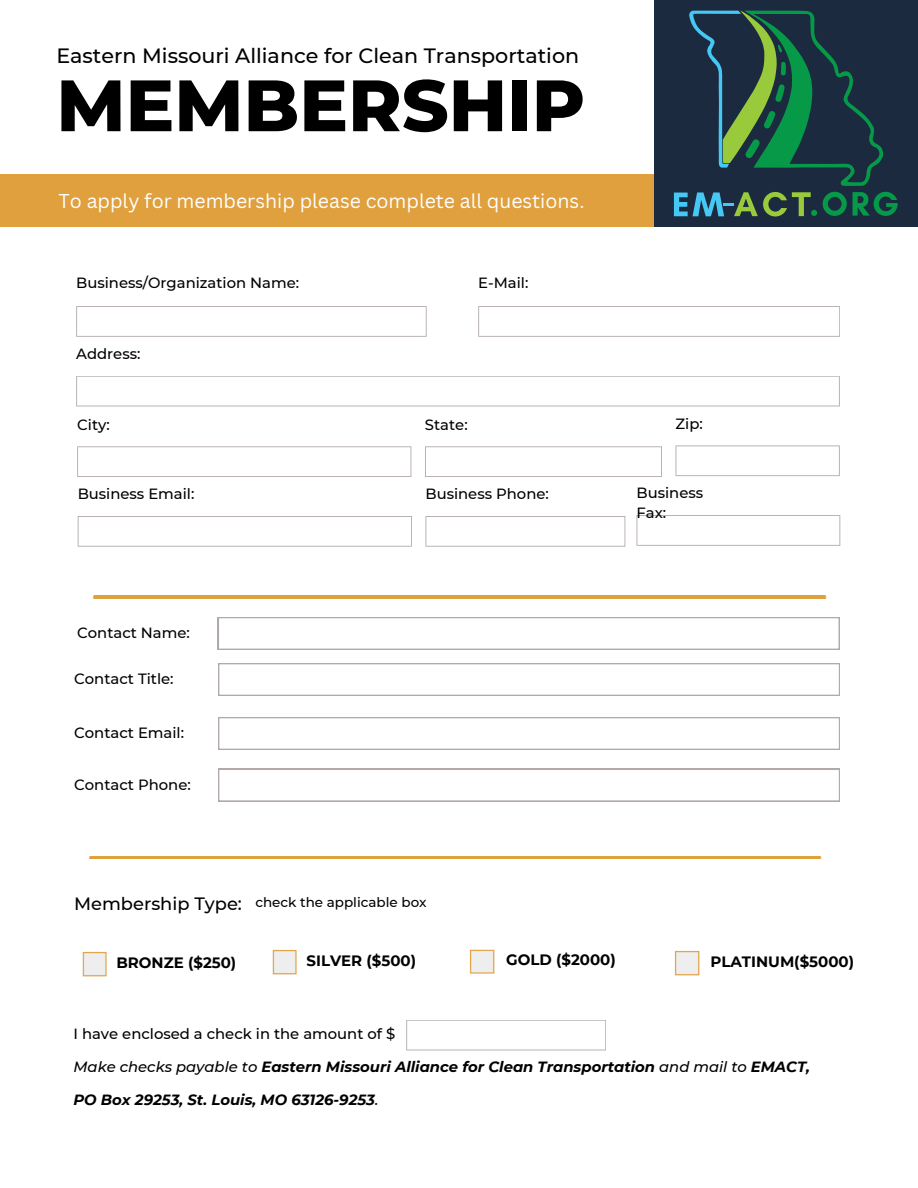
<style>
.page{position:relative;width:918px;height:1188px;background:#fff}
.page>*{position:absolute;margin:0;border:0;box-sizing:border-box;transform-origin:0 0}
.t1{font:800 72.6px "Montserrat";color:#000}
.t2{font:500 20.7px "Montserrat";color:#000}
.t3{font:19.5px "Canva Sans";color:#fff}
.t4{font:500 17.85px "Montserrat";color:#000}
.t5{font:700 15px "Montserrat";color:#000}
.t6{font:500 14.85px/19.2px "Montserrat";color:#000}
.t7{font:italic 700 14.85px/32.7px "Montserrat";color:#000}
.t8{font:500 13.5px "Montserrat";color:#000}
.s1{font-weight:500}
</style>
<div class="page">
<svg style="left:76px;top:306px;width:351px;height:31px"></svg>
<svg style="left:76px;top:376px;width:764px;height:30px"></svg>
<svg style="left:478px;top:306px;width:362px;height:31px"></svg>
<div style="left:654px;top:1px;width:264px;height:226px;background:#1b2a3f"></div>
<img style="left:272px;top:949px;width:25px;height:26px">
<img style="left:469px;top:949px;width:26px;height:25px">
<img style="left:674px;top:950px;width:26px;height:26px">
<svg style="left:406px;top:1020px;width:200px;height:30px"></svg>
<div style="left:0;top:174px;width:654px;height:53px;background:#e0a03d"></div>
<svg style="left:78px;top:516px;width:334px;height:31px"></svg>
<svg style="left:425px;top:516px;width:200px;height:31px"></svg>
<svg style="left:637px;top:515px;width:203px;height:31px"></svg>
<svg style="left:77px;top:446px;width:334px;height:31px"></svg>
<svg style="left:425px;top:446px;width:237px;height:31px"></svg>
<svg style="left:676px;top:445px;width:164px;height:31px"></svg>
<img style="left:82px;top:951px;width:25px;height:26px">
<img style="left:93px;top:596px;width:734px;height:2px">
<svg style="left:218px;top:617px;width:622px;height:33px"></svg>
<svg style="left:218px;top:663px;width:622px;height:33px"></svg>
<svg style="left:218px;top:717px;width:622px;height:33px"></svg>
<div style="left:218px;top:769px;width:622px;height:33px;background:#b2aaa8"></div>
<div style="left:219px;top:770px;width:620px;height:31px;background:#fff"></div>
<hr style="left:89px;top:856px;width:733px;height:3px;background:#e0a03d">
<svg style="left:674px;top:192px;width:143px;height:24px"></svg>
<svg style="left:823px;top:192px;width:24px;height:24px"></svg>
<svg style="left:853px;top:192px;width:45px;height:24px"></svg>
<svg style="left:689px;top:11px;width:194px;height:175px"></svg>
<p class="t2" style="left:56px;top:43px;width:524px">Eastern Missouri Alliance for Clean Transportation</p>
<p class="t1" style="left:56px;top:61px;width:530px">MEMBERSHIP</p>
<p class="t3" style="left:59px;top:187px;width:527px">To apply for membership please complete all questions.</p>
<p class="t6" style="left:76px;top:273px;width:224px">Business/Organization Name:</p>
<p class="t6" style="left:76px;top:344px;width:66px">Address:</p>
<p class="t6" style="left:77px;top:415px;width:34px">City:</p>
<p class="t6" style="left:78px;top:484px;width:118px">Business Email:</p>
<p class="t6" style="left:77px;top:623px;width:114px">Contact Name:</p>
<p class="t6" style="left:74px;top:669px;width:101px">Contact Title:</p>
<p class="t6" style="left:74px;top:723px;width:112px">Contact Email:</p>
<h4 class="t6" style="left:74px;top:775px;width:118px">Contact Phone:</h4>
<p class="t6" style="left:478px;top:273px;width:52px">E-Mail:</p>
<p class="t6" style="left:425px;top:415px;width:44px">State:</p>
<p class="t6" style="left:425px;top:484px;width:125px">Business Phone:</p>
<p class="t4" style="left:74px;top:893px;width:169px">Membership Type:</p>
<p class="t8" style="left:255px;top:894px;width:173px">check the applicable box</p>
<p class="t6" style="left:676px;top:414px;width:29px">Zip:</p>
<p class="t6" style="left:637px;top:484px;width:68px">Business<br>Fax:</p>
<h4 class="t5" style="left:116px;top:953px;width:121px">BRONZE ($250)</h4>
<h4 class="t5" style="left:307px;top:951px;width:111px">SILVER ($500)</h4>
<p class="t5" style="left:506px;top:951px;width:111px">GOLD ($2000)</p>
<h4 class="t5" style="left:710px;top:952px;width:145px">PLATINUM($5000)</h4>
<h3 class="t6" style="left:73px;top:1024px;width:323px">I have enclosed a check in the amount of $</h3>
<p class="t7" style="left:73px;top:1050px;width:738px"><span class="s1">Make checks payable to</span> Eastern Missouri Alliance for Clean Transportation <span class="s1">and mail to</span> EMACT,<br>PO Box 29253, St. Louis, MO 63126-9253<span class="s1">.</span></p>
</div>
